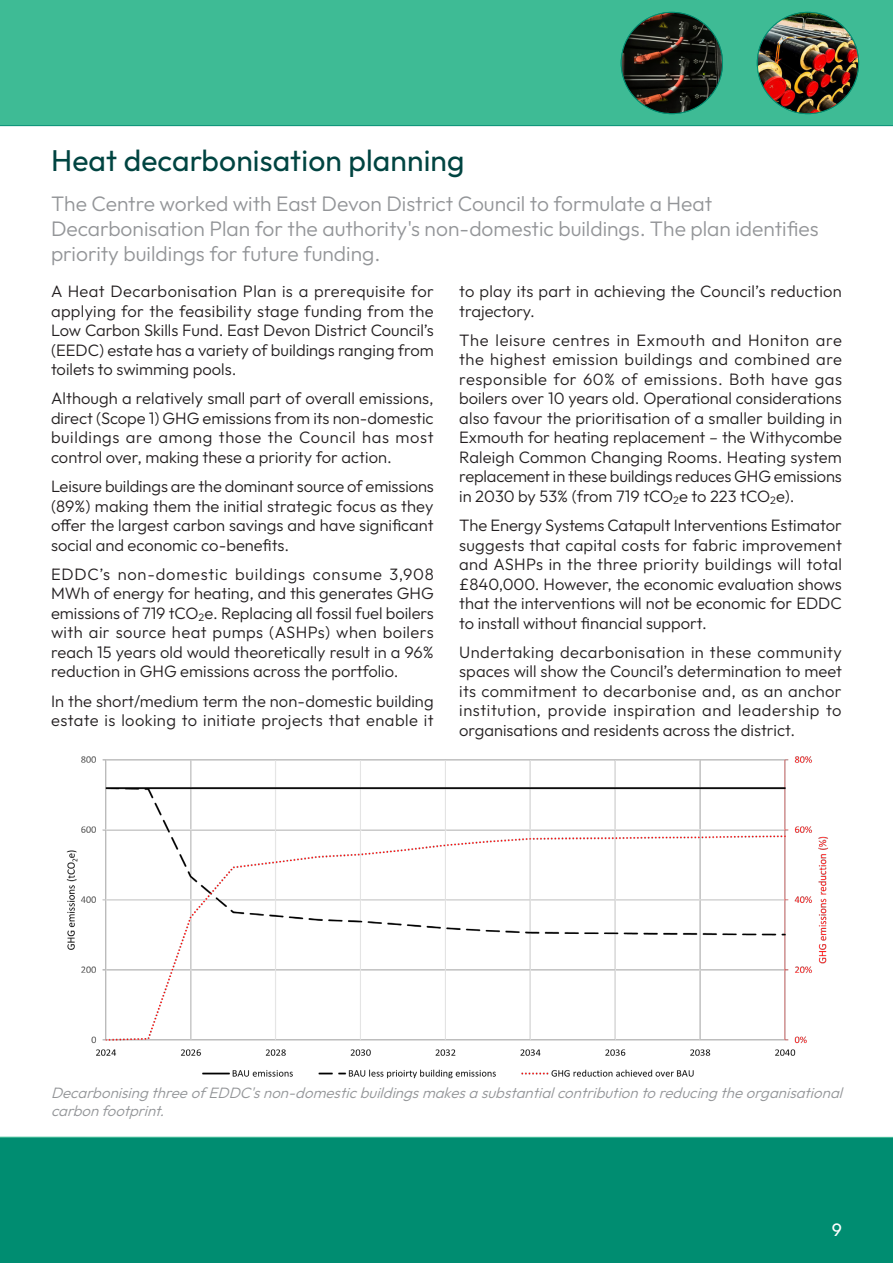
<style>
.page{position:relative;width:893px;height:1263px;background:#fff}
.page>*{position:absolute;margin:0;border:0;box-sizing:border-box;transform-origin:0 0}
.Heading2{font:30px "Outfit";letter-spacing:.005em;color:#004441}
.Intro_caption{font:300 21px/25.2px "Outfit";color:#939598}
.t1{font:18px "Outfit";color:#fff}
.Body1{font:300 16.5px/19.5px "Outfit";color:#231f20;text-align:justify}
.t2{font:italic 300 15px/18px "Outfit";color:#939598}
</style>
<div class="page">
<div style="left:0;top:1136px;width:893px;height:127px;background:#008d71"></div>
<div style="left:0;top:0;width:893px;height:126px;background:#3ebb95"></div>
<img style="left:66px;top:756px;width:762px;height:323px">
<img style="left:621px;top:12px;width:101px;height:102px;border-radius:51px">
<img style="left:757px;top:12px;width:102px;height:102px;border-radius:51px">
<p class="Heading2" style="left:51px;top:143px;width:415px">Heat decarbonisation planning</p>
<p class="Intro_caption" style="left:51px;top:191px;width:769px">The Centre worked with East Devon District Council to formulate a Heat<br>Decarbonisation Plan for the authority's non-domestic buildings. The plan identifies priority buildings for future funding.</p>
<p class="Body1" style="left:51px;top:281px;width:384px">A Heat Decarbonisation Plan is a prerequisite for applying for the feasibility stage funding from the Low Carbon Skills Fund. East Devon District Council’s (EEDC) estate has a variety of buildings ranging from toilets to swimming pools.</p>
<p class="Body1" style="left:51px;top:389px;width:384px">Although a relatively small part of overall emissions, direct (Scope 1) GHG emissions from its non-domestic buildings are among those the Council has most control over, making these a priority for action.</p>
<p class="Body1" style="left:51px;top:476px;width:384px">Leisure buildings are the dominant source of emissions (89%) making them the initial strategic focus as they offer the largest carbon savings and have significant social and economic co-benefits.</p>
<p class="Body1" style="left:51px;top:564px;width:384px">EDDC’s non-domestic buildings consume 3,908<br>MWh of energy for heating, and this generates GHG emissions of 719 tCO<sub>2</sub>e. Replacing all fossil fuel boilers with air source heat pumps (ASHPs) when boilers reach 15 years old would theoretically result in a 96% reduction in GHG emissions across the portfolio.</p>
<p class="Body1" style="left:51px;top:691px;width:384px">In the short/medium term the non-domestic building estate is looking to initiate projects that enable it</p>
<p class="Body1" style="left:459px;top:281px;width:384px">to play its part in achieving the Council’s reduction trajectory.</p>
<p class="Body1" style="left:459px;top:330px;width:384px">The leisure centres in Exmouth and Honiton are the highest emission buildings and combined are responsible for 60% of emissions. Both have gas boilers over 10 years old. Operational considerations also favour the prioritisation of a smaller building in Exmouth for heating replacement – the Withycombe Raleigh Common Changing Rooms. Heating system replacement in these buildings reduces GHG emissions in 2030 by 53% (from 719 tCO<sub>2</sub>e to 223 tCO<sub>2</sub>e).</p>
<p class="Body1" style="left:459px;top:515px;width:384px">The Energy Systems Catapult Interventions Estimator suggests that capital costs for fabric improvement and ASHPs in the three priority buildings will total £840,000. However, the economic evaluation shows that the interventions will not be economic for EDDC to install without financial support.</p>
<p class="Body1" style="left:459px;top:642px;width:384px">Undertaking decarbonisation in these community spaces will show the Council’s determination to meet its commitment to decarbonise and, as an anchor institution, provide inspiration and leadership to organisations and residents across the district.</p>
<p class="t2" style="left:51px;top:1083px;width:797px">Decarbonising threeofEDDC'snon-domesticbuildingsmakesa substantialcontributionto reducing theorganisational carbonfootprint.</p>
<p class="t1" style="left:832px;top:1219px;width:12px">9</p>
</div>
